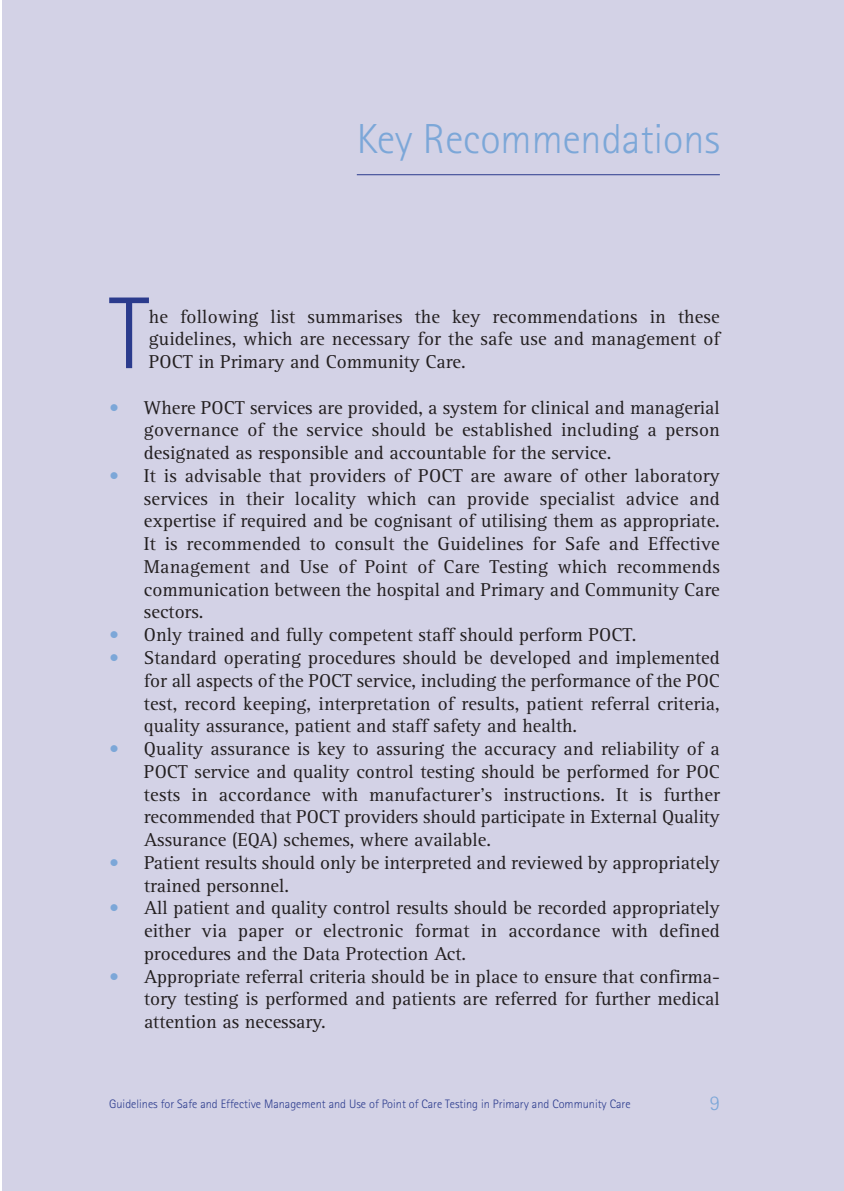
<style>
.page{position:relative;width:844px;height:1191px;background:#fff}
.page>*{position:absolute;margin:0;border:0;box-sizing:border-box;transform-origin:0 0}
.t1{font:300 102.38px "Rotis Sans Serif";color:#2b3b8d}
.t2{font:300 42px "Rotis Sans Serif";color:#7ca7d8}
.t3{font:300 21px "Rotis Sans Serif";color:#7ca7d8}
.t4{font:19.25px/22.8px "Rotis Serif";color:#231f20;text-align:justify}
.t5{font:300 12.25px "Rotis Sans Serif";color:#2b3b8d}
.s1{color:#7ca7d8}
</style>
<div class="page">
<div style="left:2px;top:0;width:841px;height:1191px;background:#d3d2e6"></div>
<hr style="left:357px;top:174px;width:362px;height:1px;background:#2b3b8d">
<h2 class="t2" style="left:357px;top:124px;width:364px">Key Recommendations</h2>
<h1 class="t1" style="left:109px;top:297px;width:41px">T</h1>
<p class="t4" style="left:149px;top:307px;width:572px">he following list summarises the key recommendations in these guidelines, which are necessary for the safe use and management of POCT in Primary and Community Care.</p>
<p class="t4" style="left:144px;top:398px;width:577px;text-indent:-35px"><span class="s1">•</span> Where POCT services are provided, a system for clinical and managerial governance of the service should be established including a person designated as responsible and accountable for the service.</p>
<p class="t4" style="left:144px;top:466px;width:577px;text-indent:-35px"><span class="s1">•</span> It is advisable that providers of POCT are aware of other laboratory services in their locality which can provide specialist advice and expertise if required and be cognisant of utilising them as appropriate.<br>It is recommended to consult the Guidelines for Safe and Effective Management and Use of Point of Care Testing which recommends communication between the hospital and Primary and Community Care sectors.</p>
<p class="t4" style="left:109px;top:625px;width:528px"><span class="s1">•</span> Only trained and fully competent staff should perform POCT.</p>
<p class="t4" style="left:144px;top:648px;width:577px;text-indent:-35px"><span class="s1">•</span> Standard operating procedures should be developed and implemented for all aspects of the POCT service, including the performance of the POC test, record keeping, interpretation of results, patient referral criteria, quality assurance, patient and staff safety and health.</p>
<p class="t4" style="left:144px;top:739px;width:577px;text-indent:-35px"><span class="s1">•</span> Quality assurance is key to assuring the accuracy and reliability of a POCT service and quality control testing should be performed for POC tests in accordance with manufacturer’s instructions. It is further recommended that POCT providers should participate in External Quality Assurance (EQA) schemes, where available.</p>
<p class="t4" style="left:144px;top:853px;width:577px;text-indent:-35px"><span class="s1">•</span> Patient results should only be interpreted and reviewed by appropriately trained personnel.</p>
<p class="t4" style="left:144px;top:898px;width:577px;text-indent:-35px"><span class="s1">•</span> All patient and quality control results should be recorded appropriately either via paper or electronic format in accordance with defined procedures and the Data Protection Act.</p>
<p class="t4" style="left:144px;top:967px;width:577px;text-indent:-35px"><span class="s1">•</span> Appropriate referral criteria should be in place to ensure that confirma&shy;tory testing is performed and patients are referred for further medical attention as necessary.</p>
<p class="t5" style="left:109px;top:1099px;width:522px">Guidelines for Safe and Effective Management and Use of Point of Care Testing in Primary and Community Care</p>
<p class="t3" style="left:709px;top:1095px;width:12px">9</p>
</div>
